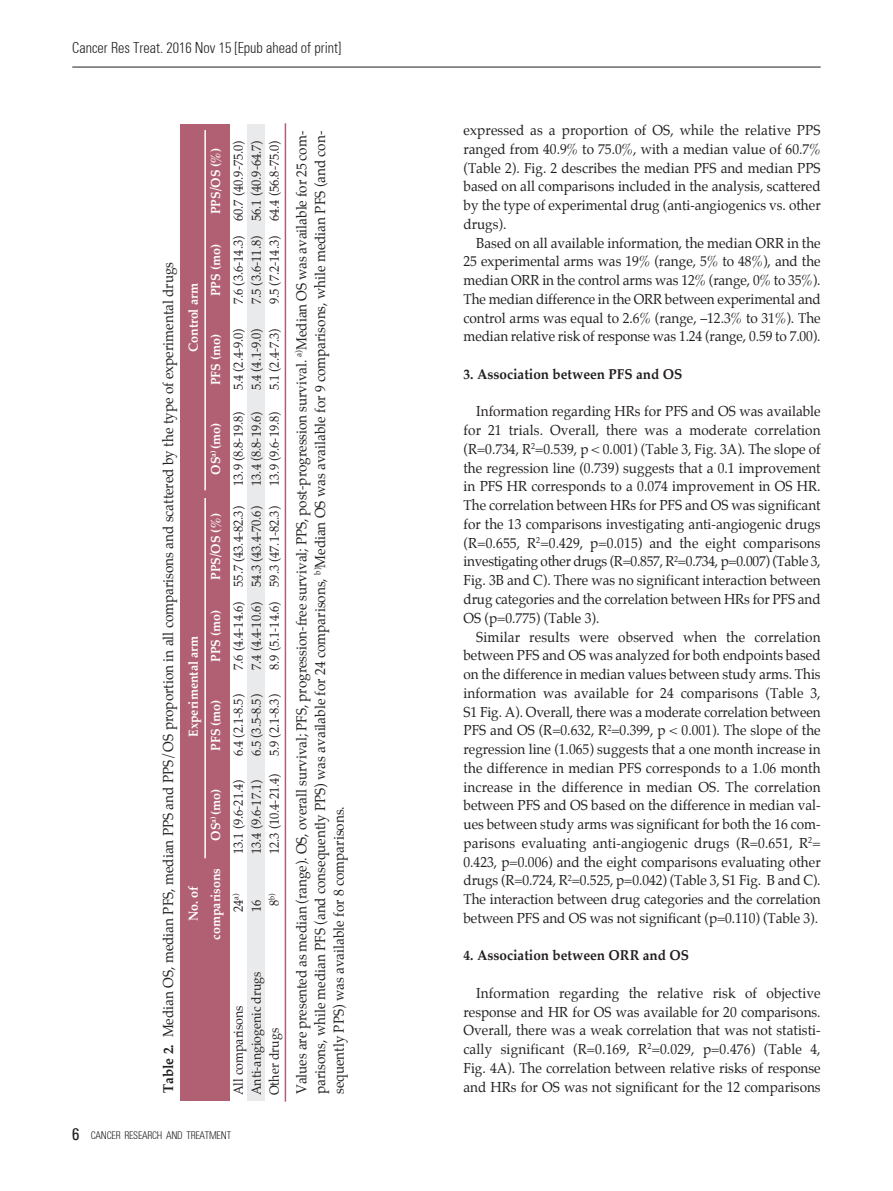
<style>
.page{position:relative;width:893px;height:1191px;background:#fff}
.page>*{position:absolute;margin:0;border:0;box-sizing:border-box;transform-origin:0 0}
.t1{font:300 condensed 15px "Univers";color:#231f20;scale:.95 1}
.t2{font:14.25px/18.8px "Palatino";color:#231f20;text-align:justify;scale:.95 1}
.t3{font:700 14.25px "Palatino";color:#231f20;scale:.95 1}
.t4{font:13.05px "Palatino";color:#231f20;scale:.95 1}
.t5{font:700 13.05px "Palatino";color:#fff;scale:.95 1}
.t6{font:300 condensed 10.5px "Univers";letter-spacing:-.025em;color:#231f20;scale:.95 1}
.t7{font:7.8px "Palatino";color:#231f20;scale:.95 1}
.s1{font-weight:700}
.s2{font-size:13.05px}
.s3{font-weight:400;font-size:16.5px}
</style>
<div class="page">
<hr style="left:72px;top:67px;width:749px;height:1px;background:#231f20">
<div style="left:180px;top:124px;width:50px;height:976px;background:#b06072"></div>
<div style="left:247px;top:124px;width:17px;height:976px;background:#e9eaeb"></div>
<hr style="left:285px;top:123px;width:1px;height:978px;background:#b06072">
<hr style="left:204px;top:130px;width:2px;height:360px;background:#fff">
<hr style="left:204px;top:498px;width:2px;height:360px;background:#fff">
<p class="t1" style="left:72px;top:39px;width:285px">Cancer Res Treat. 2016 Nov 15 [Epub ahead of print]</p>
<p class="t2" style="left:160px;top:1093px;width:876px;rotate:-90deg"><span class="s1">Table 2.</span> Median OS, median PFS, median PPS and PPS/OS proportion in all comparisons and scattered by the type of experimental drugs</p>
<p class="t5" style="left:187px;top:352px;width:74px;rotate:-90deg">Control arm</p>
<p class="t5" style="left:187px;top:737px;width:108px;rotate:-90deg">Experimental arm</p>
<p class="t5" style="left:187px;top:921px;width:39px;rotate:-90deg">No. of</p>
<p class="t5" style="left:210px;top:214px;width:72px;rotate:-90deg">PPS/OS (%)</p>
<p class="t5" style="left:210px;top:296px;width:56px;rotate:-90deg">PPS (mo)</p>
<p class="t5" style="left:210px;top:385px;width:56px;rotate:-90deg">PFS (mo)</p>
<p class="t5" style="left:210px;top:475px;width:56px;rotate:-90deg">OS<sup>a)</sup> (mo)</p>
<p class="t5" style="left:210px;top:580px;width:72px;rotate:-90deg">PPS/OS (%)</p>
<p class="t5" style="left:210px;top:662px;width:56px;rotate:-90deg">PPS (mo)</p>
<p class="t5" style="left:210px;top:751px;width:56px;rotate:-90deg">PFS (mo)</p>
<p class="t5" style="left:210px;top:840px;width:56px;rotate:-90deg">OS<sup>a)</sup> (mo)</p>
<p class="t5" style="left:210px;top:939px;width:77px;rotate:-90deg">comparisons</p>
<p class="t4" style="left:268px;top:304px;width:174px;rotate:-90deg">9.5 (7.2-14.3) 64.4 (56.8-75.0)</p>
<p class="t2" style="left:293px;top:1094px;width:1015px;rotate:-90deg">Values are presented as median (range). OS, overall survival; PFS, progression-free survival; PPS, post-progression survival. <sup>a)</sup>Median OS was available for 25 com&shy;parisons, while median PFS (and consequently PPS) was available for 24 comparisons, <sup>b)</sup>Median OS was available for 9 comparisons, while median PFS (and con&shy;sequently PPS) was available for 8 comparisons.</p>
<p class="t4" style="left:232px;top:304px;width:174px;rotate:-90deg">7.6 (3.6-14.3) 60.7 (40.9-75.0)</p>
<p class="t4" style="left:250px;top:304px;width:174px;rotate:-90deg">7.5 (3.6-11.8) 56.1 (40.9-64.7)</p>
<p class="t4" style="left:268px;top:390px;width:67px;rotate:-90deg">5.1 (2.4-7.3)</p>
<p class="t4" style="left:232px;top:390px;width:67px;rotate:-90deg">5.4 (2.4-9.0)</p>
<p class="t4" style="left:250px;top:390px;width:67px;rotate:-90deg">5.4 (4.1-9.0)</p>
<p class="t4" style="left:268px;top:486px;width:80px;rotate:-90deg">13.9 (9.6-19.8)</p>
<p class="t4" style="left:232px;top:486px;width:80px;rotate:-90deg">13.9 (8.8-19.8)</p>
<p class="t4" style="left:250px;top:486px;width:80px;rotate:-90deg">13.4 (8.8-19.6)</p>
<p class="t4" style="left:268px;top:670px;width:174px;rotate:-90deg">8.9 (5.1-14.6) 59.3 (47.1-82.3)</p>
<p class="t4" style="left:232px;top:670px;width:174px;rotate:-90deg">7.6 (4.4-14.6) 55.7 (43.4-82.3)</p>
<p class="t4" style="left:250px;top:670px;width:174px;rotate:-90deg">7.4 (4.4-10.6) 54.3 (43.4-70.6)</p>
<p class="t4" style="left:268px;top:756px;width:67px;rotate:-90deg">5.9 (2.1-8.3)</p>
<p class="t4" style="left:232px;top:756px;width:67px;rotate:-90deg">6.4 (2.1-8.5)</p>
<p class="t4" style="left:250px;top:756px;width:67px;rotate:-90deg">6.5 (3.5-8.5)</p>
<p class="t4" style="left:268px;top:854px;width:86px;rotate:-90deg">12.3 (10.4-21.4)</p>
<p class="t4" style="left:232px;top:854px;width:80px;rotate:-90deg">13.1 (9.6-21.4)</p>
<p class="t4" style="left:250px;top:854px;width:80px;rotate:-90deg">13.4 (9.6-17.1)</p>
<p class="t7" style="left:268px;top:905px;width:15px;rotate:-90deg"><span class="s2">8</span>b)</p>
<p class="t4" style="left:232px;top:912px;width:21px;rotate:-90deg">24<sup>a)</sup></p>
<p class="t4" style="left:250px;top:912px;width:15px;rotate:-90deg">16</p>
<p class="t4" style="left:250px;top:1095px;width:132px;rotate:-90deg">Anti-angiogenic drugs</p>
<p class="t4" style="left:232px;top:1095px;width:96px;rotate:-90deg">All comparisons</p>
<p class="t4" style="left:268px;top:1095px;width:72px;rotate:-90deg">Other drugs</p>
<p class="t6" style="left:72px;top:1129px;width:169px"><span class="s3">6</span> CANCER RESEARCH AND TREATMENT</p>
<p class="t2" style="left:463px;top:122px;width:377px">expressed as a proportion of OS, while the relative PPS ranged from 40.9% to 75.0%, with a median value of 60.7% (Table 2). Fig. 2 describes the median PFS and median PPS based on all comparisons included in the analysis, scattered by the type of experimental drug (anti-angiogenics vs. other drugs).</p>
<p class="t2" style="left:463px;top:234px;width:377px;text-indent:13px">Based on all available information, the median ORR in the 25 experimental arms was 19% (range, 5% to 48%), and the median ORR in the control arms was 12% (range, 0% to 35%).<br>The median difference in the ORR between experimental and control arms was equal to 2.6% (range, –12.3% to 31%). The median relative risk of response was 1.24 (range, 0.59 to 7.00).</p>
<p class="t3" style="left:463px;top:367px;width:232px">3. Association between PFS and OS</p>
<p class="t2" style="left:463px;top:403px;width:377px;text-indent:13px">Information regarding HRs for PFS and OS was available for 21 trials. Overall, there was a moderate correlation (R=0.734, R<sup>2</sup>=0.539, p &lt; 0.001) (Table 3, Fig. 3A). The slope of the regression line (0.739) suggests that a 0.1 improvement in PFS HR corresponds to a 0.074 improvement in OS HR.<br>The correlation between HRs for PFS and OS was significant for the 13 comparisons investigating anti-angiogenic drugs (R=0.655, R<sup>2</sup>=0.429, p=0.015) and the eight comparisons investigating other drugs (R=0.857, R<sup>2</sup>=0.734, p=0.007) (Table 3, Fig. 3B and C). There was no significant interaction between drug categories and the correlation between HRs for PFS and OS (p=0.775) (Table 3).</p>
<p class="t2" style="left:463px;top:628px;width:377px;text-indent:13px">Similar results were observed when the correlation between PFS and OS was analyzed for both endpoints based on the difference in median values between study arms. This information was available for 24 comparisons (Table 3, S1 Fig. A). Overall, there was a moderate correlation between PFS and OS (R=0.632, R<sup>2</sup>=0.399, p &lt; 0.001). The slope of the regression line (1.065) suggests that a one month increase in the difference in median PFS corresponds to a 1.06 month increase in the difference in median OS. The correlation between PFS and OS based on the difference in median val&shy;ues between study arms was significant for both the 16 com&shy;parisons evaluating anti-angiogenic drugs (R=0.651, R<sup>2</sup>= 0.423, p=0.006) and the eight comparisons evaluating other drugs (R=0.724, R<sup>2</sup>=0.525, p=0.042) (Table 3, S1 Fig. B and C).<br>The interaction between drug categories and the correlation between PFS and OS was not significant (p=0.110) (Table 3).</p>
<p class="t3" style="left:463px;top:948px;width:239px">4. Association between ORR and OS</p>
<p class="t2" style="left:463px;top:984px;width:377px;text-indent:13px">Information regarding the relative risk of objective response and HR for OS was available for 20 comparisons.<br>Overall, there was a weak correlation that was not statisti&shy;cally significant (R=0.169, R<sup>2</sup>=0.029, p=0.476) (Table 4, Fig. 4A). The correlation between relative risks of response and HRs for OS was not significant for the 12 comparisons</p>
</div>
